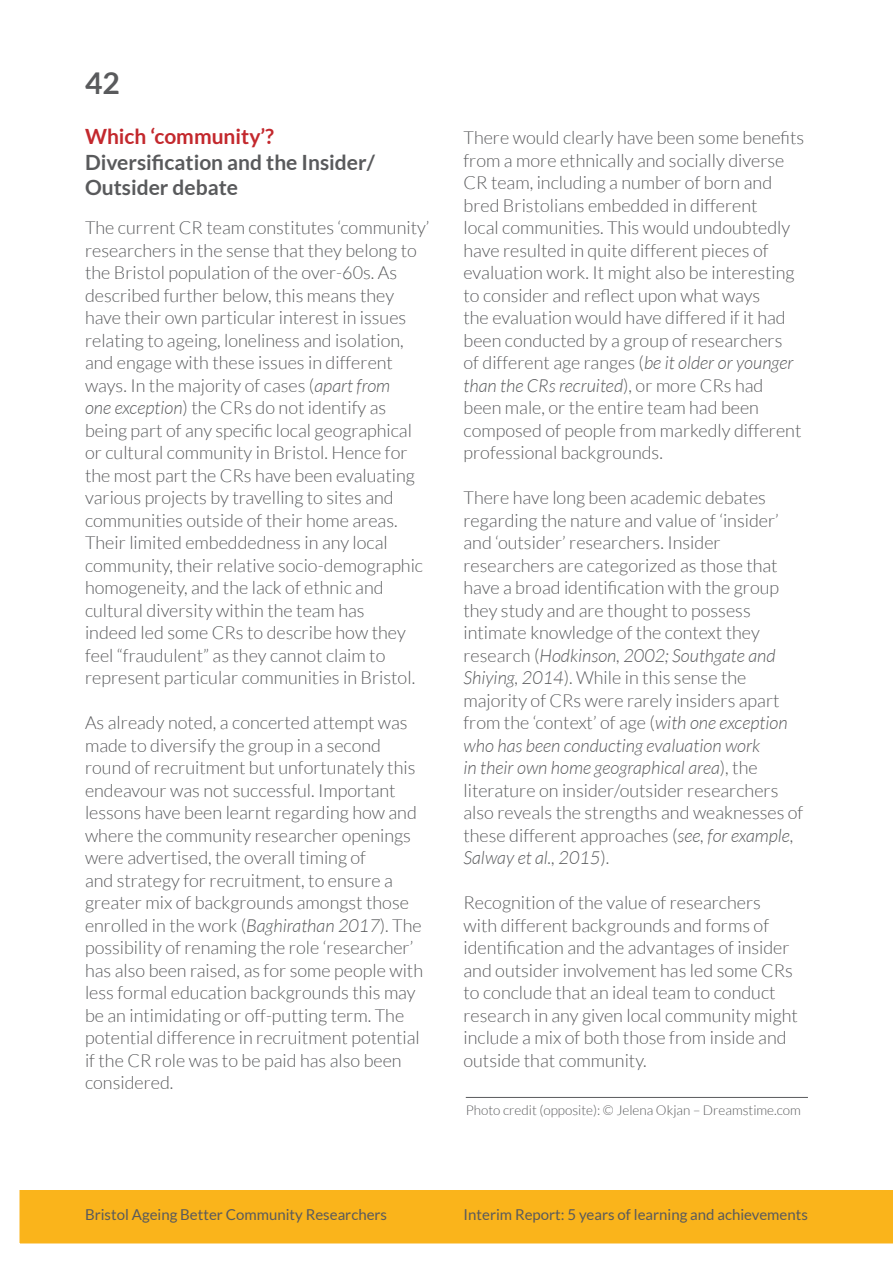
<style>
.page{position:relative;width:893px;height:1263px;background:#fff}
.page>*{position:absolute;margin:0;border:0;box-sizing:border-box;transform-origin:0 0}
.t1{font:700 30px "Lato";color:#595a5c}
.t2{font:700 21px/25.5px "Lato";color:#595a5c}
.t3{font:700 21px "Lato";color:#c3282d}
.t4{font:300 18px/22.5px "Lato";color:#595a5c}
.t5{font:15px "Lato";color:#595a5c}
.t6{font:300 13.5px "Lato";color:#595a5c}
.s1{font-style:italic}
</style>
<div class="page">
<svg style="left:19px;top:1096px;width:874px;height:148px"></svg>
<h1 class="t1" style="left:85px;top:65px;width:36px">42</h1>
<p class="t3" style="left:85px;top:125px;width:191px">Which ‘community’?</p>
<p class="t2" style="left:85px;top:149px;width:291px">Diversification and the Insider/<br>Outsider debate</p>
<p class="t4" style="left:85px;top:216px;width:346px">The current CR team constitutes ‘community’ researchers in the sense that they belong to the Bristol population of the over-60s. As described further below, this means they have their own particular interest in issues relating to ageing, loneliness and isolation, and engage with these issues in different ways. In the majority of cases (<span class="s1">apart from<br>one exception</span>) the CRs do not identify as being part of any specific local geographical or cultural community in Bristol. Hence for the most part the CRs have been evaluating various projects by travelling to sites and communities outside of their home areas.<br>Their limited embeddedness in any local community, their relative socio-demographic homogeneity, and the lack of ethnic and cultural diversity within the team has<br>indeed led some CRs to describe how they feel “fraudulent” as they cannot claim to represent particular communities in Bristol.</p>
<p class="t4" style="left:85px;top:711px;width:340px">As already noted, a concerted attempt was made to diversify the group in a second round of recruitment but unfortunately this endeavour was not successful. Important lessons have been learnt regarding how and where the community researcher openings were advertised, the overall timing of<br>and strategy for recruitment, to ensure a greater mix of backgrounds amongst those enrolled in the work (<span class="s1">Baghirathan 2017</span>). The possibility of renaming the role ‘researcher’ has also been raised, as for some people with less formal education backgrounds this may be an intimidating or off-putting term. The potential difference in recruitment potential if the CR role was to be paid has also been considered.</p>
<p class="t4" style="left:463px;top:126px;width:342px">There would clearly have been some benefits from a more ethnically and socially diverse CR team, including a number of born and bred Bristolians embedded in different<br>local communities. This would undoubtedly have resulted in quite different pieces of evaluation work. It might also be interesting to consider and reflect upon what ways<br>the evaluation would have differed if it had been conducted by a group of researchers<br>of different age ranges (<span class="s1">be it older or younger than the CRs recruited</span>), or more CRs had been male, or the entire team had been composed of people from markedly different professional backgrounds.</p>
<p class="t4" style="left:463px;top:486px;width:341px">There have long been academic debates regarding the nature and value of ‘insider’ and ‘outsider’ researchers. Insider researchers are categorized as those that have a broad identification with the group they study and are thought to possess intimate knowledge of the context they research (<span class="s1">Hodkinson, 2002; Southgate and Shiying, 2014</span>). While in this sense the majority of CRs were rarely insiders apart from the ‘context’ of age (<span class="s1">with one exception who has been conducting evaluation work<br>in their own home geographical area</span>), the literature on insider/outsider researchers also reveals the strengths and weaknesses of these different approaches (<span class="s1">see, for example, Salway et al., 2015</span>).</p>
<p class="t4" style="left:463px;top:891px;width:336px">Recognition of the value of researchers with different backgrounds and forms of identification and the advantages of insider and outsider involvement has led some CRs to conclude that an ideal team to conduct research in any given local community might include a mix of both those from inside and outside that community.</p>
<p class="t6" style="left:466px;top:1103px;width:337px">Photo credit (opposite): © Jelena Okjan – Dreamstime.com</p>
<p class="t5" style="left:85px;top:1206px;width:304px">Bristol Ageing Better Community Researchers</p>
<p class="t5" style="left:464px;top:1206px;width:346px">Interim Report: 5 years of learning and achievements</p>
</div>
